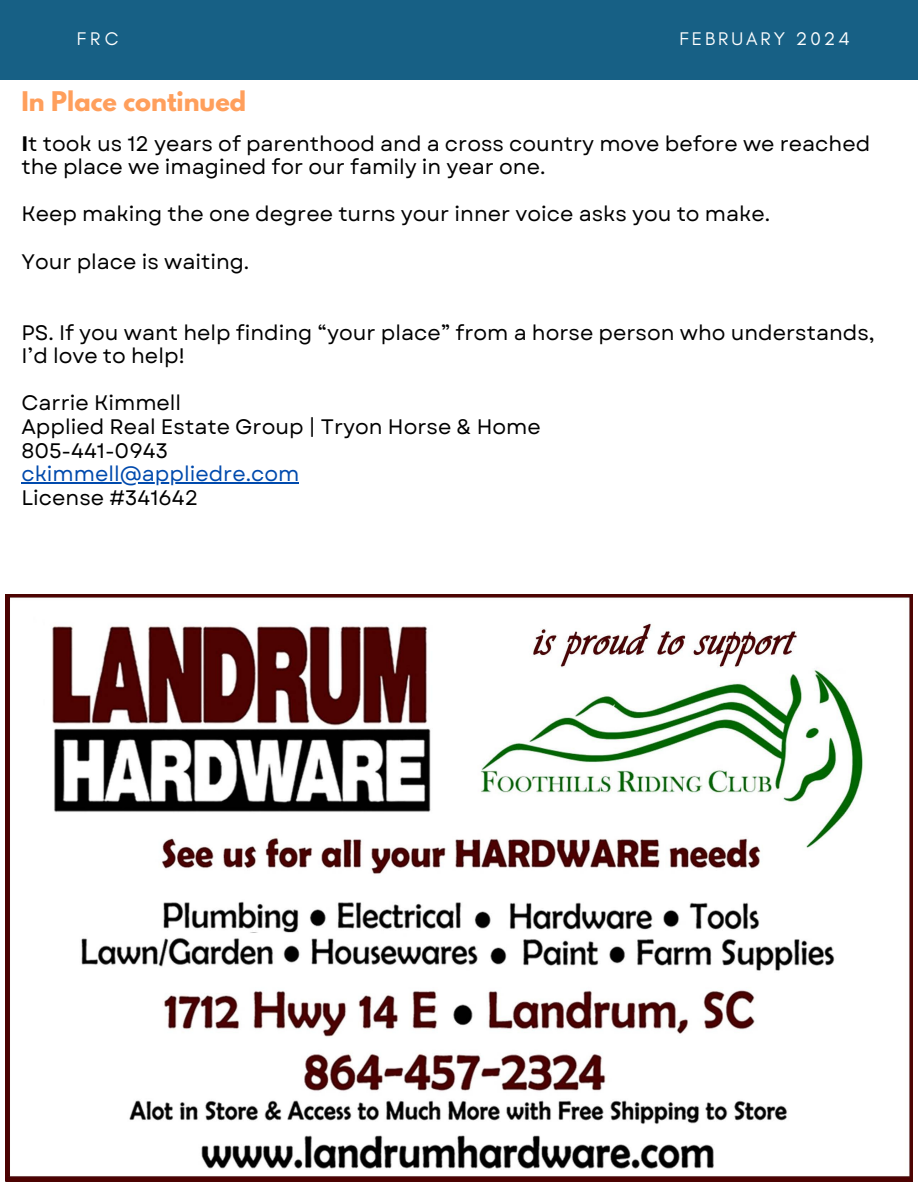
<style>
.page{position:relative;width:918px;height:1188px;background:#fff}
.page>*{position:absolute;margin:0;border:0;box-sizing:border-box;transform-origin:0 0}
.t1{font:700 24px "League Spartan";color:#ff9f5c}
.t2{font:21px/23.7px "Garet";color:#000}
.t3{font:21px "Garet";color:#004aad}
.t4{font:18.6px "Glacial Indifference";letter-spacing:.16em;color:#fff}
.s1{font-weight:700}
</style>
<div class="page">
<div style="left:0;top:0;width:918px;height:80px;background:#176085"></div>
<hr style="left:21px;top:482px;width:278px;height:2px;background:#004aad">
<img style="left:5px;top:594px;width:908px;height:587px">
<p class="t4" style="left:77px;top:27px;width:43px">FRC</p>
<p class="t4" style="left:680px;top:28px;width:172px">FEBRUARY 2024</p>
<p class="t1" style="left:21px;top:89px;width:226px">In Place continued</p>
<p class="t2" style="left:21px;top:131px;width:850px"><span class="s1">I</span>t took us 12 years of parenthood and a cross country move before we reached the place we imagined for our family in year one.</p>
<p class="t2" style="left:21px;top:202px;width:750px">Keep making the one degree turns your inner voice asks you to make.</p>
<p class="t2" style="left:21px;top:250px;width:229px">Your place is waiting.</p>
<p class="t2" style="left:21px;top:320px;width:855px">PS. If you want help finding “your place” from a horse person who understands,<br>I’d love to help!</p>
<p class="t2" style="left:21px;top:391px;width:521px">Carrie Kimmell<br>Applied Real Estate Group | Tryon Horse &amp; Home<br>805-441-0943</p>
<p class="t3" style="left:21px;top:459px;width:279px">ckimmell@appliedre.com</p>
<p class="t2" style="left:21px;top:486px;width:178px">License #341642</p>
</div>
